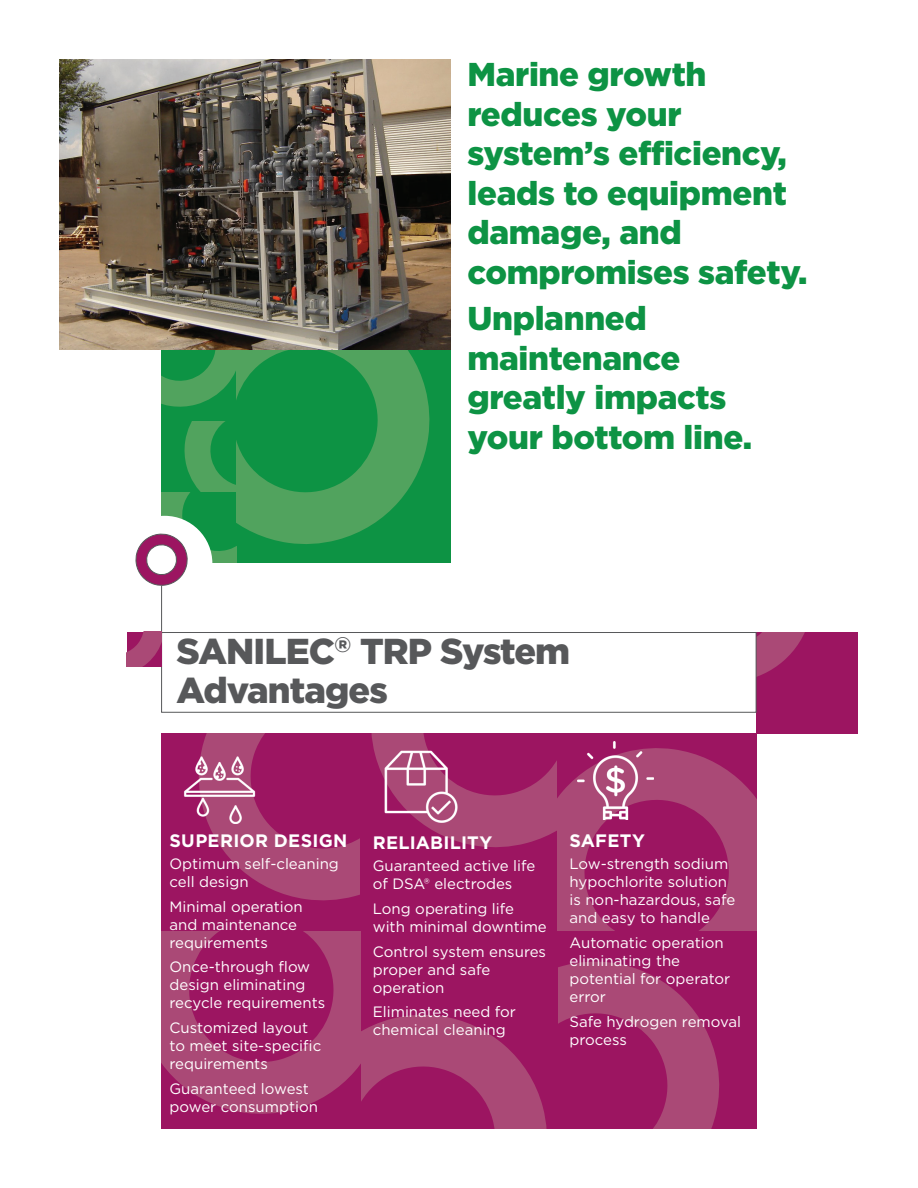
<style>
.page{position:relative;width:918px;height:1188px;background:#fff}
.page>*{position:absolute;margin:0;border:0;box-sizing:border-box;transform-origin:0 0}
.t1{font:900 36px/39px "Gotham";letter-spacing:-.025em;color:#57585a}
.t2{font:900 33px/39.6px "Gotham";letter-spacing:-.01em;color:#0d9344}
.t3{font:700 18px "Gotham";letter-spacing:.015em;color:#fff}
.t4{font:15px/18px "Gotham";color:#fff}
</style>
<div class="page">
<div style="left:756px;top:632px;width:102px;height:102px;background:#9c1561"></div>
<svg style="left:756px;top:632px;width:49px;height:51px"></svg>
<svg style="left:162px;top:733px;width:594px;height:395px;background:#a02567"></svg>
<div style="left:237px;top:350px;width:213px;height:213px;background:#0d9344"></div>
<svg style="left:135px;top:350px;width:295px;height:236px"></svg>
<div style="left:161px;top:632px;width:595px;height:81px;border:1px solid #57585a"></div>
<hr style="left:161px;top:586px;width:1px;height:48px;background:#57585a">
<svg style="left:127px;top:632px;width:34px;height:34px"></svg>
<img style="left:60px;top:60px;width:390px;height:290px">
<img style="left:577px;top:742px;width:76px;height:78px">
<img style="left:382px;top:747px;width:76px;height:76px">
<img style="left:183px;top:754px;width:72px;height:69px">
<h2 class="t2" style="left:468px;top:54px;width:341px">Marine growth reduces your system’s efficiency, leads to equipment damage, and compromises safety.</h2>
<h2 class="t2" style="left:468px;top:298px;width:286px">Unplanned maintenance greatly impacts your bottom line.</h2>
<h1 class="t1" style="left:177px;top:631px;width:395px">SANILEC<sup>®</sup> TRP System<br>Advantages</h1>
<p class="t3" style="left:170px;top:828px;width:179px">SUPERIOR DESIGN</p>
<p class="t4" style="left:170px;top:854px;width:171px">Optimum self-cleaning cell design</p>
<p class="t4" style="left:170px;top:897px;width:135px">Minimal operation and maintenance requirements</p>
<p class="t4" style="left:170px;top:958px;width:157px">Once-through flow design eliminating recycle requirements</p>
<p class="t4" style="left:170px;top:1019px;width:153px">Customized layout to meet site-specific requirements</p>
<p class="t4" style="left:170px;top:1079px;width:150px">Guaranteed lowest power consumption</p>
<p class="t3" style="left:373px;top:830px;width:121px">RELIABILITY</p>
<p class="t4" style="left:373px;top:856px;width:164px">Guaranteed active life of DSA® electrodes</p>
<p class="t4" style="left:373px;top:899px;width:176px">Long operating life with minimal downtime</p>
<p class="t4" style="left:373px;top:942px;width:175px">Control system ensures proper and safe operation</p>
<p class="t4" style="left:373px;top:1003px;width:145px">Eliminates need for chemical cleaning</p>
<p class="t3" style="left:569px;top:828px;width:77px">SAFETY</p>
<p class="t4" style="left:569px;top:854px;width:167px">Low-strength sodium hypochlorite solution is non-hazardous, safe and easy to handle</p>
<p class="t4" style="left:569px;top:933px;width:162px">Automatic operation eliminating the potential for operator error</p>
<p class="t4" style="left:569px;top:1012px;width:173px">Safe hydrogen removal process</p>
</div>
